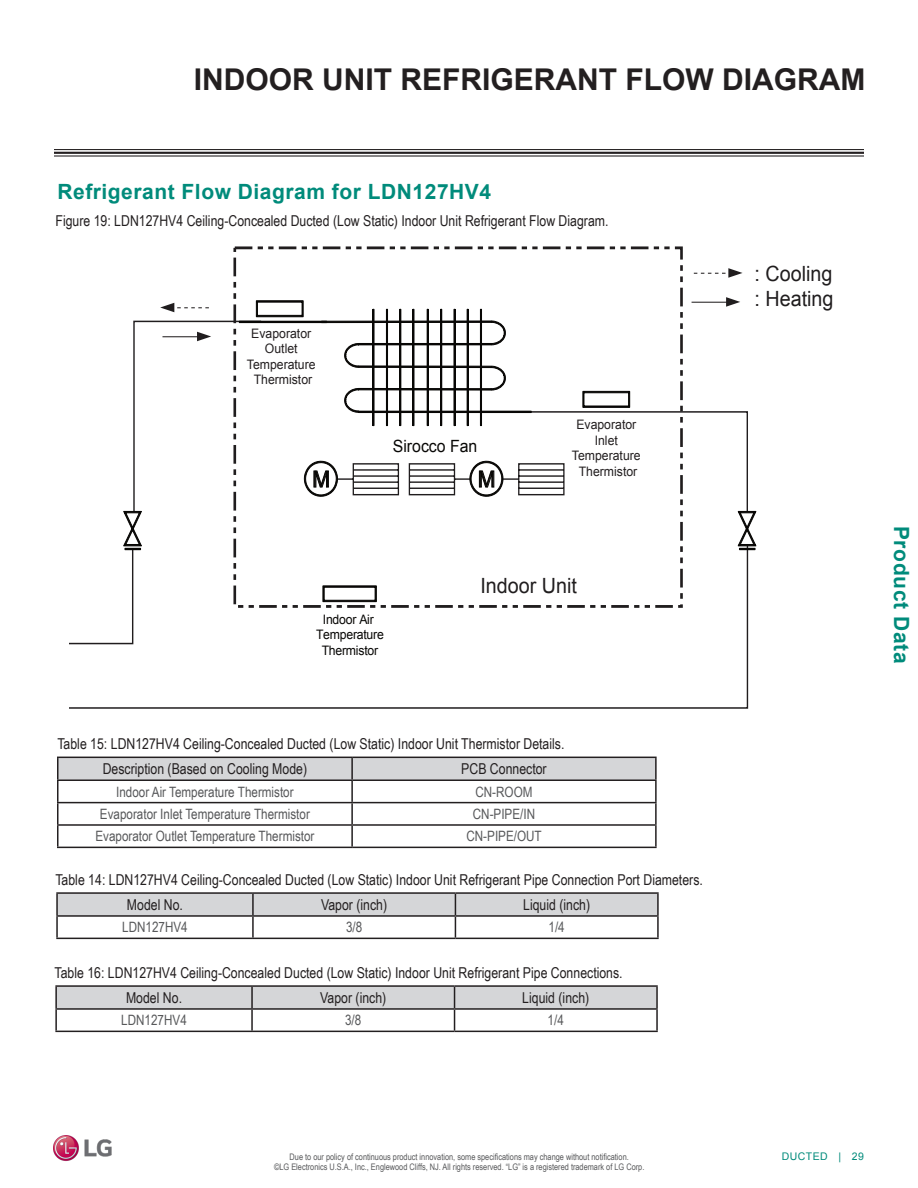
<style>
.page{position:relative;width:918px;height:1188px;background:#fff}
.page>*{position:absolute;margin:0;border:0;box-sizing:border-box;transform-origin:0 0}
.Section_Header{font:700 30px "Arial";color:#231f20}
.t1{font:22.5px "Arial";color:#080705;scale:.94 1}
.Body_Text_Header_-_L{font:700 21px "Arial";letter-spacing:.025em;color:#008b7b}
.t2{font:21px/25.2px "Arial";color:#201d1e;scale:.94 1}
.t3{font:16.8px "Arial";color:#080705;scale:.94 1}
.Table_Header_10_pt{font:15px "Arial Narrow";color:#231f20}
.Table_Text_-_9_5_pt{font:14.25px "Arial Narrow";color:#57585a}
.t4{font:13.05px/15.6px "Arial";color:#231f20;text-align:center;scale:.94 1}
.t5{font:13.05px/15.6px "Arial";letter-spacing:-.02em;color:#080705;text-align:center;scale:.94 1}
.t6{font:10.5px "Arial";letter-spacing:.045em;color:#008b7b}
.t7{font:9px/10.5px "Arial Narrow";color:#57585a;text-align:center}
</style>
<div class="page">
<img style="left:53px;top:1135px;width:59px;height:26px">
<svg style="left:69px;top:320px;width:680px;height:389px"></svg>
<hr style="left:162px;top:336px;width:43px;height:1px;background:#201d1e">
<svg style="left:197px;top:332px;width:14px;height:9px"></svg>
<svg style="left:160px;top:303px;width:49px;height:9px"></svg>
<hr style="left:692px;top:302px;width:42px;height:1px;background:#201d1e">
<svg style="left:726px;top:297px;width:14px;height:10px"></svg>
<svg style="left:694px;top:268px;width:49px;height:10px"></svg>
<svg style="left:491px;top:321px;width:14px;height:24px"></svg>
<svg style="left:345px;top:343px;width:14px;height:24px"></svg>
<svg style="left:345px;top:388px;width:14px;height:24px"></svg>
<div style="left:321px;top:321px;width:170px;height:2px;border:1px solid #080705"></div>
<div style="left:359px;top:343px;width:132px;height:2px;border:1px solid #080705"></div>
<div style="left:359px;top:366px;width:132px;height:2px;border:1px solid #080705"></div>
<div style="left:359px;top:388px;width:132px;height:2px;border:1px solid #080705"></div>
<div style="left:359px;top:411px;width:172px;height:2px;border:1px solid #080705"></div>
<div style="left:373px;top:309px;width:1px;height:117px;border:1px solid #080705"></div>
<div style="left:386px;top:309px;width:2px;height:117px;border:1px solid #080705"></div>
<div style="left:400px;top:309px;width:1px;height:117px;border:1px solid #080705"></div>
<div style="left:413px;top:309px;width:1px;height:117px;border:1px solid #080705"></div>
<div style="left:427px;top:309px;width:1px;height:117px;border:1px solid #080705"></div>
<div style="left:441px;top:309px;width:1px;height:117px;border:1px solid #080705"></div>
<div style="left:454px;top:309px;width:1px;height:117px;border:1px solid #080705"></div>
<div style="left:467px;top:309px;width:1px;height:117px;border:1px solid #080705"></div>
<div style="left:480px;top:309px;width:2px;height:117px;border:1px solid #080705"></div>
<div style="left:239px;top:321px;width:88px;height:2px;border:1px solid #080705"></div>
<svg style="left:256px;top:301px;width:47px;height:16px"></svg>
<svg style="left:304px;top:456px;width:96px;height:46px"></svg>
<svg style="left:323px;top:586px;width:53px;height:16px"></svg>
<svg style="left:408px;top:366px;width:348px;height:184px"></svg>
<svg style="left:124px;top:511px;width:17px;height:39px"></svg>
<hr style="left:352px;top:757px;width:305px;height:1px;background:#231f20">
<hr style="left:655px;top:758px;width:2px;height:21px;background:#231f20">
<hr style="left:352px;top:779px;width:305px;height:2px;background:#231f20">
<hr style="left:655px;top:781px;width:2px;height:21px;background:#231f20">
<hr style="left:352px;top:802px;width:305px;height:1px;background:#231f20">
<hr style="left:655px;top:803px;width:2px;height:21px;background:#231f20">
<svg style="left:57px;top:757px;width:599px;height:90px"></svg>
<hr style="left:352px;top:824px;width:305px;height:2px;background:#231f20">
<hr style="left:351px;top:826px;width:2px;height:21px;background:#231f20">
<hr style="left:655px;top:826px;width:2px;height:21px;background:#231f20">
<hr style="left:57px;top:847px;width:295px;height:1px;background:#231f20">
<hr style="left:352px;top:847px;width:305px;height:1px;background:#231f20">
<hr style="left:56px;top:892px;width:197px;height:2px;background:#231f20">
<hr style="left:56px;top:894px;width:2px;height:21px;background:#231f20">
<hr style="left:253px;top:892px;width:202px;height:2px;background:#231f20">
<hr style="left:455px;top:892px;width:204px;height:2px;background:#231f20">
<hr style="left:657px;top:894px;width:2px;height:21px;background:#231f20">
<hr style="left:56px;top:915px;width:197px;height:2px;background:#231f20">
<hr style="left:56px;top:917px;width:2px;height:21px;background:#231f20">
<hr style="left:455px;top:915px;width:204px;height:2px;background:#231f20">
<svg style="left:57px;top:893px;width:601px;height:45px"></svg>
<hr style="left:657px;top:917px;width:2px;height:21px;background:#231f20">
<hr style="left:56px;top:938px;width:197px;height:1px;background:#231f20">
<hr style="left:253px;top:938px;width:202px;height:1px;background:#231f20">
<hr style="left:455px;top:938px;width:204px;height:1px;background:#231f20">
<hr style="left:55px;top:985px;width:197px;height:2px;background:#231f20">
<hr style="left:55px;top:987px;width:2px;height:21px;background:#231f20">
<hr style="left:252px;top:985px;width:203px;height:2px;background:#231f20">
<hr style="left:455px;top:985px;width:203px;height:2px;background:#231f20">
<hr style="left:656px;top:987px;width:2px;height:21px;background:#231f20">
<hr style="left:55px;top:1008px;width:197px;height:2px;background:#231f20">
<hr style="left:55px;top:1010px;width:2px;height:21px;background:#231f20">
<hr style="left:455px;top:1008px;width:203px;height:2px;background:#231f20">
<svg style="left:56px;top:986px;width:601px;height:45px"></svg>
<hr style="left:656px;top:1010px;width:2px;height:21px;background:#231f20">
<hr style="left:55px;top:1031px;width:197px;height:1px;background:#231f20">
<hr style="left:252px;top:1031px;width:203px;height:1px;background:#231f20">
<hr style="left:455px;top:1031px;width:203px;height:1px;background:#231f20">
<hr style="left:54px;top:149px;width:810px;height:1px;background:#231f20">
<hr style="left:54px;top:152px;width:810px;height:2px;background:#231f20">
<hr style="left:54px;top:155px;width:810px;height:2px;background:#231f20">
<p class="Section_Header" style="left:194px;top:59px;width:673px">INDOOR UNIT REFRIGERANT FLOW DIAGRAM</p>
<p class="Body_Text_Header_-_L" style="left:57px;top:178px;width:435px">Refrigerant Flow Diagram for LDN127HV4</p>
<p class="Table_Header_10_pt" style="left:56px;top:209px;width:555px">Figure 19: LDN127HV4 Ceiling-Concealed Ducted (Low Static) Indoor Unit Refrigerant Flow Diagram.</p>
<p class="t4" style="left:247px;top:325px;width:75px">Evaporator<br>Outlet<br>Temperature<br>Thermistor</p>
<p class="t3" style="left:393px;top:436px;width:91px">Sirocco Fan</p>
<p class="t1" style="left:312px;top:464px;width:20px">M</p>
<p class="t1" style="left:478px;top:464px;width:20px">M</p>
<p class="t4" style="left:572px;top:417px;width:75px">Evaporator<br>Inlet<br>Temperature<br>Thermistor</p>
<p class="t5" style="left:316px;top:611px;width:74px">Indoor Air<br>Temperature<br>Thermistor</p>
<p class="t2" style="left:480px;top:574px;width:104px">Indoor Unit</p>
<p class="Table_Header_10_pt" style="left:57px;top:733px;width:509px">Table 15: LDN127HV4 Ceiling-Concealed Ducted (Low Static) Indoor Unit Thermistor Details.</p>
<p class="Table_Header_10_pt" style="left:103px;top:758px;width:206px">Description (Based on Cooling Mode)</p>
<p class="Table_Header_10_pt" style="left:461px;top:758px;width:87px">PCB Connector</p>
<p class="Table_Text_-_9_5_pt" style="left:116px;top:781px;width:179px">Indoor Air Temperature Thermistor</p>
<p class="Table_Text_-_9_5_pt" style="left:475px;top:781px;width:59px">CN-ROOM</p>
<p class="Table_Text_-_9_5_pt" style="left:100px;top:804px;width:212px">Evaporator Inlet Temperature Thermistor</p>
<p class="Table_Text_-_9_5_pt" style="left:473px;top:804px;width:64px">CN-PIPE/IN</p>
<p class="Table_Text_-_9_5_pt" style="left:95px;top:826px;width:221px">Evaporator Outlet Temperature Thermistor</p>
<p class="Table_Text_-_9_5_pt" style="left:466px;top:826px;width:77px">CN-PIPE/OUT</p>
<p class="Table_Header_10_pt" style="left:56px;top:869px;width:649px">Table 14: LDN127HV4 Ceiling-Concealed Ducted (Low Static) Indoor Unit Refrigerant Pipe Connection Port Diameters.</p>
<p class="Table_Header_10_pt" style="left:127px;top:894px;width:58px">Model No.</p>
<p class="Table_Header_10_pt" style="left:321px;top:894px;width:68px">Vapor (inch)</p>
<p class="Table_Header_10_pt" style="left:523px;top:894px;width:68px">Liquid (inch)</p>
<p class="Table_Text_-_9_5_pt" style="left:122px;top:917px;width:67px">LDN127HV4</p>
<p class="Table_Text_-_9_5_pt" style="left:346px;top:917px;width:18px">3/8</p>
<p class="Table_Text_-_9_5_pt" style="left:549px;top:917px;width:18px">1/4</p>
<p class="Table_Header_10_pt" style="left:55px;top:962px;width:570px">Table 16: LDN127HV4 Ceiling-Concealed Ducted (Low Static) Indoor Unit Refrigerant Pipe Connections.</p>
<p class="Table_Header_10_pt" style="left:126px;top:987px;width:58px">Model No.</p>
<p class="Table_Header_10_pt" style="left:320px;top:987px;width:68px">Vapor (inch)</p>
<p class="Table_Header_10_pt" style="left:522px;top:987px;width:68px">Liquid (inch)</p>
<p class="Table_Text_-_9_5_pt" style="left:121px;top:1010px;width:67px">LDN127HV4</p>
<p class="Table_Text_-_9_5_pt" style="left:345px;top:1010px;width:18px">3/8</p>
<p class="Table_Text_-_9_5_pt" style="left:548px;top:1010px;width:18px">1/4</p>
<p class="t2" style="left:755px;top:262px;width:86px">: Cooling : Heating</p>
<h3 class="Body_Text_Header_-_L" style="left:915px;top:526px;width:139px;rotate:90deg">Product Data</h3>
<p class="t7" style="left:274px;top:1151px;width:372px">Due to our policy of continuous product innovation, some specifications may change without notification.<br>©LG Electronics U.S.A., Inc., Englewood Cliffs, NJ. All rights reserved. “LG” is a registered trademark of LG Corp.</p>
<p class="t6" style="left:782px;top:1149px;width:84px">DUCTED | 29</p>
</div>
